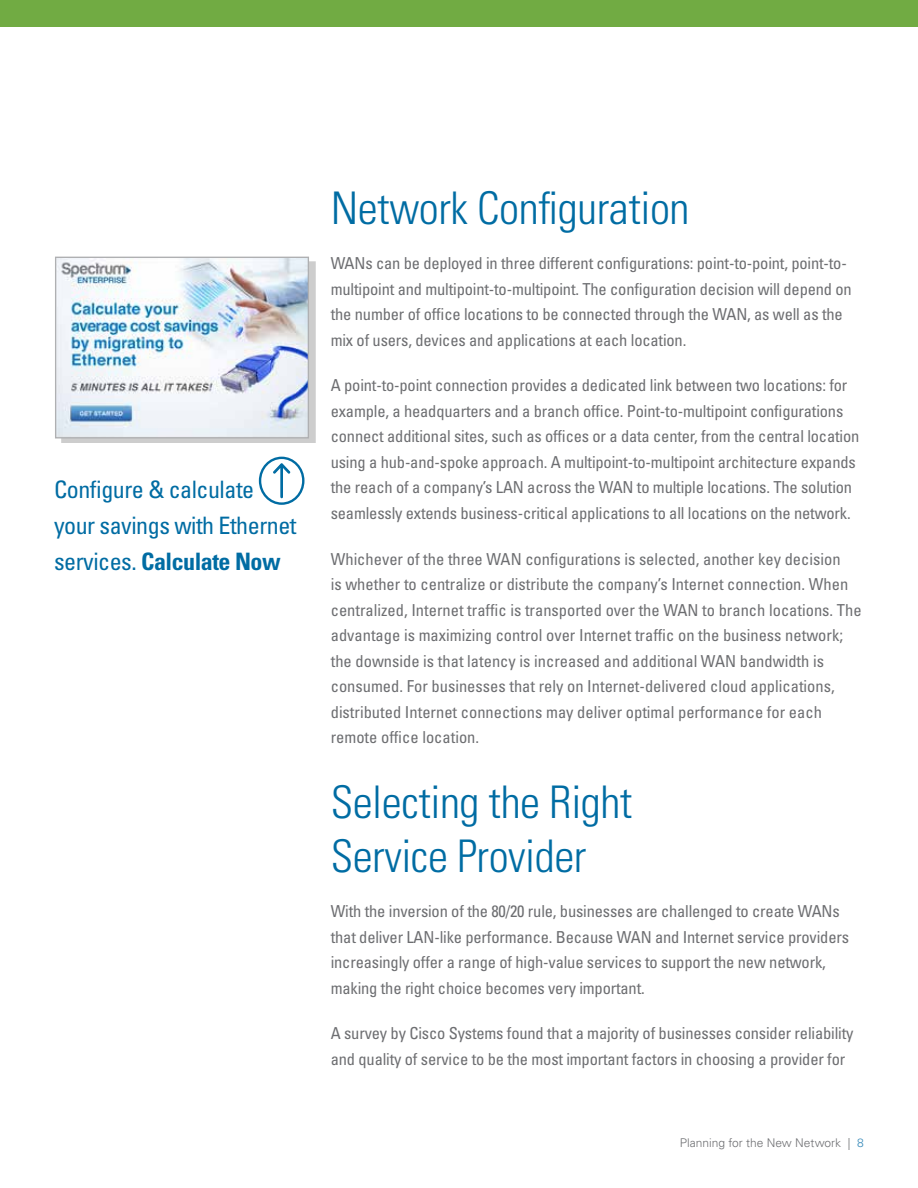
<style>
.page{position:relative;width:918px;height:1188px;background:#fff}
.page>*{position:absolute;margin:0;border:0;box-sizing:border-box;transform-origin:0 0}
.t1{font:300 condensed 45px/54px "Univers LT Std";letter-spacing:-.01em;color:#006ca3}
.t2{font:condensed 24px/36px "Univers LT Std";letter-spacing:-.02em;color:#006ca3}
.t3{font:condensed 16.5px/25.5px "Univers LT Std";letter-spacing:-.01em;color:#6d6e71}
.t4{font:300 12px "Univers LT Std";color:#6d6e71}
.s1{font-weight:700}
.s2{color:#378ab9}
</style>
<div class="page">
<div style="left:0;top:0;width:918px;height:27px;background:#71ab43"></div>
<svg style="left:273px;top:463px;width:18px;height:36px"></svg>
<div style="left:259px;top:457px;width:46px;height:48px;border:2px solid #006ca3;border-radius:50%"></div>
<div style="left:62px;top:261px;width:254px;height:182px;background:#cdcdcd"></div>
<img style="left:57px;top:259px;width:250px;height:178px">
<div style="left:55px;top:257px;width:254px;height:182px;border:1px solid #afb0b2"></div>
<h2 class="t2" style="left:54px;top:471px;width:244px">Configure &amp; calculate your savings with Ethernet services. <span class="s1">Calculate Now</span></h2>
<h1 class="t1" style="left:331px;top:181px;width:360px">Network Configuration</h1>
<p class="t3" style="left:331px;top:250px;width:523px">WANs can be deployed in three different configurations: point-to-point, point-to&shy;multipoint and multipoint-to-multipoint. The configuration decision will depend on the number of office locations to be connected through the WAN, as well as the mix of users, devices and applications at each location.</p>
<p class="t3" style="left:331px;top:373px;width:530px">A point-to-point connection provides a dedicated link between two locations: for example, a headquarters and a branch office. Point-to-multipoint configurations connect additional sites, such as offices or a data center, from the central location using a hub-and-spoke approach. A multipoint-to-multipoint architecture expands the reach of a company’s LAN across the WAN to multiple locations. The solution seamlessly extends business-critical applications to all locations on the network.</p>
<p class="t3" style="left:331px;top:546px;width:532px">Whichever of the three WAN configurations is selected, another key decision<br>is whether to centralize or distribute the company’s Internet connection. When centralized, Internet traffic is transported over the WAN to branch locations. The advantage is maximizing control over Internet traffic on the business network; the downside is that latency is increased and additional WAN bandwidth is consumed. For businesses that rely on Internet-delivered cloud applications, distributed Internet connections may deliver optimal performance for each remote office location.</p>
<h1 class="t1" style="left:331px;top:775px;width:303px">Selecting the Right<br>Service Provider</h1>
<p class="t3" style="left:331px;top:898px;width:520px">With the inversion of the 80/20 rule, businesses are challenged to create WANs that deliver LAN-like performance. Because WAN and Internet service providers increasingly offer a range of high-value services to support the new network, making the right choice becomes very important.</p>
<p class="t3" style="left:331px;top:1021px;width:524px">A survey by Cisco Systems found that a majority of businesses consider reliability and quality of service to be the most important factors in choosing a provider for</p>
<p class="t4" style="left:680px;top:1136px;width:186px">Planning for the New Network | <span class="s2">8</span></p>
</div>
